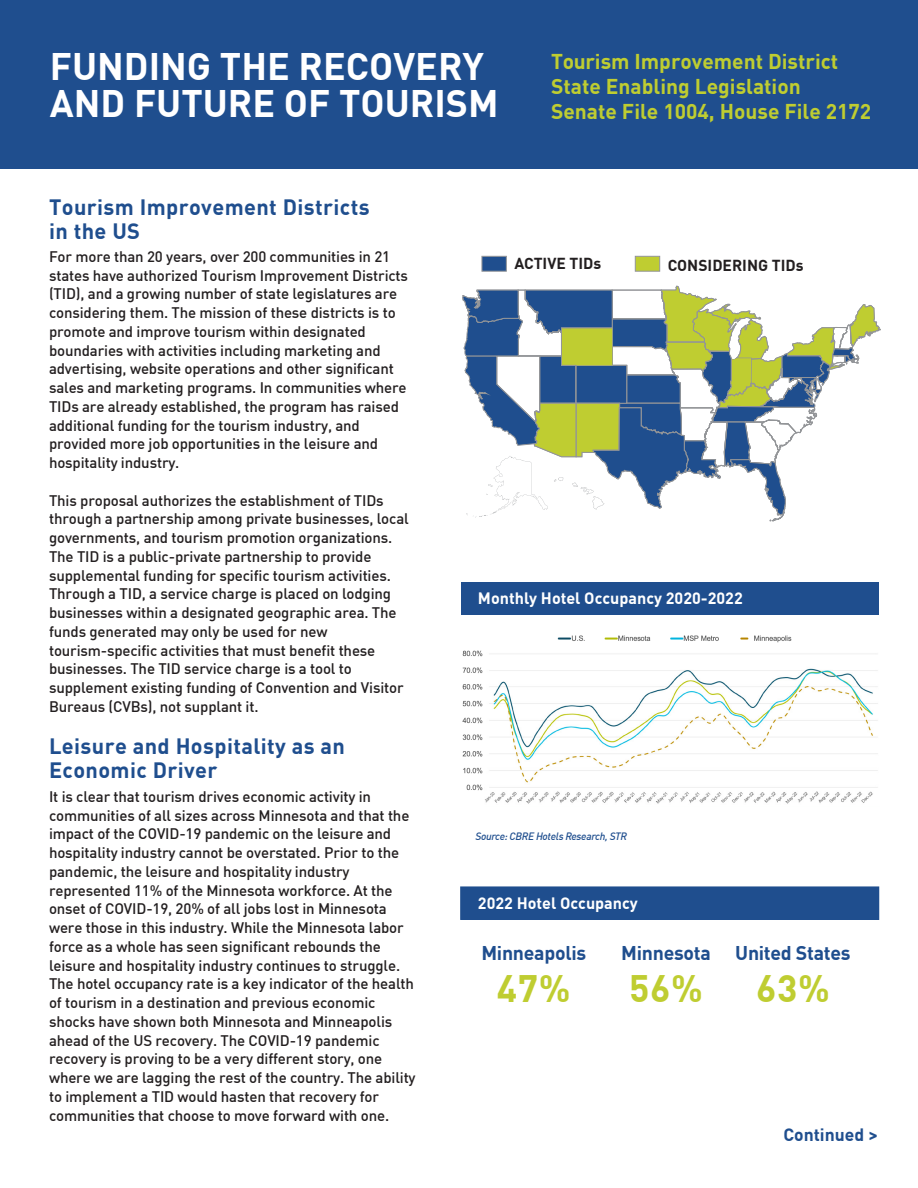
<style>
.page{position:relative;width:918px;height:1188px;background:#fff}
.page>*{position:absolute;margin:0;border:0;box-sizing:border-box;transform-origin:0 0}
.t1{font:700 37.65px/37.5px "DIN Offc Pro";color:#fff}
.t2{font:700 37.5px "DIN Offc Pro";color:#bfcd31}
.t3{font:700 21.75px/24px "DIN Offc Pro";letter-spacing:.02em;color:#1f4e8e}
.t4{font:700 21px/25.2px "DIN Offc Pro";color:#bfcd31}
.t5{font:700 19.5px "DIN Offc Pro";letter-spacing:-.015em;color:#1f4e8e}
.t6{font:700 17.55px "DIN Offc Pro";color:#1f4e8e}
.t7{font:700 16.2px "DIN Offc Pro";color:#fff}
.t8{font:700 15.6px "DIN Offc Pro";color:#231f20}
.t9{font:500 15px/18.8px "DIN Offc Pro";letter-spacing:-.01em;color:#231f20}
.t10{font:italic 500 10.5px "DIN Offc Pro";letter-spacing:-.03em;color:#1f4e8e}
</style>
<div class="page">
<svg style="left:462px;top:285px;width:419px;height:237px"></svg>
<div style="left:482px;top:256px;width:25px;height:16px;background:#1f4e8e;border:1px solid #939598"></div>
<div style="left:635px;top:256px;width:25px;height:16px;background:#bfcd31;border:1px solid #939598"></div>
<div style="left:0;top:0;width:918px;height:168px;background:#1f4e8e"></div>
<div style="left:461px;top:582px;width:418px;height:32px;background:#1f4e8e"></div>
<div style="left:461px;top:887px;width:418px;height:32px;background:#1f4e8e"></div>
<img style="left:462px;top:635px;width:330px;height:156px">
<img style="left:485px;top:646px;width:393px;height:158px">
<div style="left:460px;top:886px;width:419px;height:34px;border:2px solid #1f4e8e"></div>
<h1 class="t1" style="left:50px;top:42px;width:450px">FUNDING THE RECOVERY<br>AND FUTURE OF TOURISM</h1>
<h3 class="t4" style="left:551px;top:46px;width:322px">Tourism Improvement District<br>State Enabling Legislation<br>Senate File 1004, House File 2172</h3>
<h3 class="t3" style="left:49px;top:193px;width:322px">Tourism Improvement Districts in the US</h3>
<p class="t9" style="left:49px;top:245px;width:361px">For more than 20 years, over 200 communities in 21 states have authorized Tourism Improvement Districts (TID), and a growing number of state legislatures are considering them. The mission of these districts is to promote and improve tourism within designated boundaries with activities including marketing and advertising, website operations and other significant sales and marketing programs. In communities where TIDs are already established, the program has raised additional funding for the tourism industry, and provided more job opportunities in the leisure and hospitality industry.</p>
<p class="t9" style="left:49px;top:489px;width:361px">This proposal authorizes the establishment of TIDs through a partnership among private businesses, local governments, and tourism promotion organizations.<br>The TID is a public-private partnership to provide supplemental funding for specific tourism activities.<br>Through a TID, a service charge is placed on lodging businesses within a designated geographic area. The funds generated may only be used for new tourism-specific activities that must benefit these businesses. The TID service charge is a tool to supplement existing funding of Convention and Visitor Bureaus (CVBs), not supplant it.</p>
<h3 class="t3" style="left:49px;top:731px;width:298px">Leisure and Hospitality as an<br>Economic Driver</h3>
<p class="t9" style="left:49px;top:785px;width:368px">It is clear that tourism drives economic activity in communities of all sizes across Minnesota and that the impact of the COVID-19 pandemic on the leisure and hospitality industry cannot be overstated. Prior to the pandemic, the leisure and hospitality industry represented 11% of the Minnesota workforce. At the onset of COVID-19, 20% of all jobs lost in Minnesota were those in this industry. While the Minnesota labor force as a whole has seen significant rebounds the leisure and hospitality industry continues to struggle.<br>The hotel occupancy rate is a key indicator of the health of tourism in a destination and previous economic shocks have shown both Minnesota and Minneapolis ahead of the US recovery. The COVID-19 pandemic recovery is proving to be a very different story, one where we are lagging the rest of the country. The ability to implement a TID would hasten that recovery for communities that choose to move forward with one.</p>
<p class="t8" style="left:514px;top:251px;width:88px">ACTIVE TIDs</p>
<p class="t8" style="left:668px;top:252px;width:137px">CONSIDERING TIDs</p>
<p class="t7" style="left:478px;top:585px;width:266px">Monthly Hotel Occupancy 2020-2022</p>
<p class="t10" style="left:475px;top:828px;width:153px">Source: CBRE Hotels Research, STR</p>
<p class="t7" style="left:478px;top:890px;width:161px">2022 Hotel Occupancy</p>
<h3 class="t5" style="left:481px;top:937px;width:106px">Minneapolis</h3>
<h2 class="t2" style="left:497px;top:957px;width:75px">47%</h2>
<h3 class="t5" style="left:621px;top:937px;width:91px">Minnesota</h3>
<h2 class="t2" style="left:629px;top:957px;width:75px">56%</h2>
<h3 class="t5" style="left:735px;top:937px;width:117px">United States</h3>
<h2 class="t2" style="left:756px;top:958px;width:75px">63%</h2>
<p class="t6" style="left:783px;top:1121px;width:96px">Continued &gt;</p>
</div>
